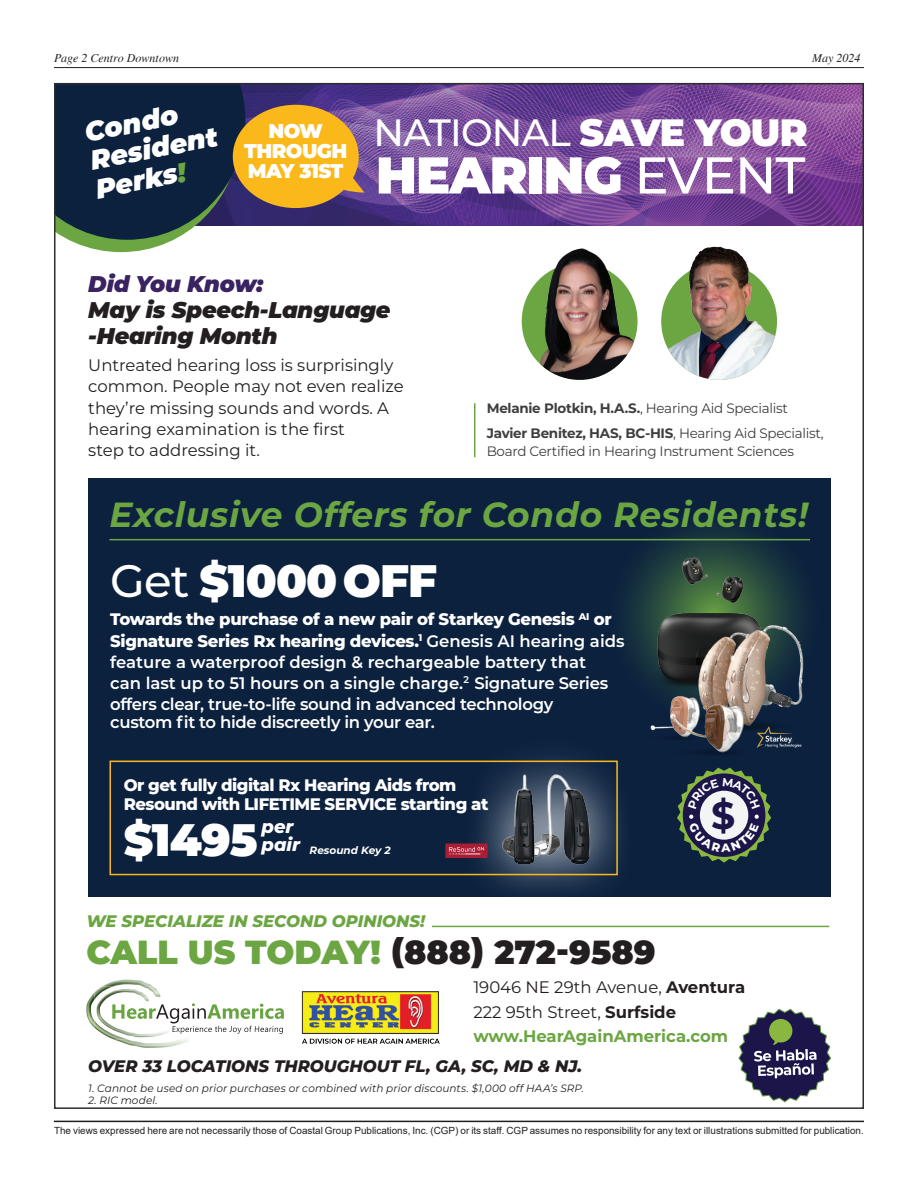
<style>
.page{position:relative;width:918px;height:1188px;background:#fff}
.page>*{position:absolute;margin:0;border:0;box-sizing:border-box;transform-origin:0 0}
.t1{font:900 51.6px "Montserrat";letter-spacing:-.02em;color:#fff}
.t2{font:900 45.45px "Montserrat";letter-spacing:-.02em;color:#fff}
.t3{font:700 38.25px "Montserrat";color:#1b154a}
.t4{font:500 38.1px "Montserrat";letter-spacing:-.02em;color:#fff}
.t5{font:italic 700 34.8px "Montserrat";letter-spacing:.02em;color:#6ba642}
.t6{font:900 33.3px "Montserrat";color:#231f20}
.t7{font:italic 900 27.3px/28.8px "Montserrat";color:#fff}
.t8{font:italic 900 22.8px/25.8px "Montserrat";letter-spacing:-.01em;color:#231f20}
.t9{font:900 19.95px/20px "Montserrat";letter-spacing:-.03em;color:#fff;text-align:center}
.t10{font:italic 800 18.15px "Montserrat";color:#fff}
.t11{font:600 16.65px/21.1px "Montserrat";letter-spacing:-.02em;color:#fff}
.t12{font:16.65px/21.1px "Montserrat";color:#231f20}
.t13{font:800 16.65px/19.6px "Montserrat";letter-spacing:-.03em;color:#fff}
.t14{font:italic 800 16.65px "Montserrat";color:#231f20}
.t15{font:italic 800 16.65px "Montserrat";color:#6ba642}
.t16{font:700 13.65px/25px "Montserrat";letter-spacing:-.02em;color:#3e3e3f}
.t17{font:13.65px "Montserrat";letter-spacing:-.02em;color:#3e3e3f}
.t18{font:italic 12px "Times";color:#231f20}
.t19{font:italic 10.65px "Montserrat";letter-spacing:.01em;color:#231f20}
.t20{font:italic 700 10.65px "Montserrat";color:#fff}
.t21{font:9.9px "Arial";color:#231f20}
.s1{color:#6ba642}
.s2{font-weight:900}
.s3{font-weight:500}
.s4{color:#392361}
.s5{font-weight:400}
.s6{font-weight:800}
.s7{font-weight:700}
.s8{font-weight:700;color:#6ba642}
</style>
<div class="page">
<hr style="left:54px;top:67px;width:810px;height:1px;background:#231f20">
<hr style="left:54px;top:1121px;width:810px;height:1px;background:#231f20">
<img style="left:522px;top:282px;width:116px;height:98px">
<img style="left:661px;top:282px;width:116px;height:98px">
<hr style="left:474px;top:403px;width:2px;height:54px;background:#6ba642">
<div style="left:88px;top:478px;width:743px;height:419px;background:#0b213e"></div>
<img style="left:245px;top:86px;width:616px;height:139px">
<svg style="left:461px;top:757px;width:160px;height:135px"></svg>
<img style="left:502px;top:775px;width:90px;height:90px">
<div style="left:109px;top:761px;width:509px;height:114px;border:2px solid #fbb81a"></div>
<svg style="left:605px;top:506px;width:217px;height:220px"></svg>
<img style="left:625px;top:549px;width:170px;height:143px">
<img style="left:690px;top:620px;width:120px;height:83px">
<img style="left:702px;top:696px;width:74px;height:7px">
<img style="left:745px;top:703px;width:55px;height:27px">
<img style="left:649px;top:695px;width:53px;height:36px">
<img style="left:669px;top:703px;width:76px;height:50px">
<hr style="left:432px;top:926px;width:397px;height:1px;background:#6ba642">
<img style="left:86px;top:980px;width:58px;height:35px">
<img style="left:136px;top:1046px;width:36px;height:2px">
<img style="left:87px;top:982px;width:101px;height:64px">
<img style="left:94px;top:987px;width:66px;height:53px">
<img style="left:114px;top:989px;width:23px;height:2px">
<img style="left:129px;top:1036px;width:30px;height:1px">
<img style="left:97px;top:991px;width:73px;height:45px">
<svg style="left:112px;top:1003px;width:172px;height:31px"></svg>
<img style="left:301px;top:991px;width:139px;height:53px">
<svg style="left:739px;top:1009px;width:92px;height:93px"></svg>
<img style="left:537px;top:248px;width:101px;height:60px">
<img style="left:676px;top:225px;width:103px;height:83px">
<img style="left:755px;top:713px;width:47px;height:35px">
<div style="left:445px;top:844px;width:43px;height:14px;background:#a91d35"></div>
<svg style="left:449px;top:847px;width:35px;height:7px"></svg>
<hr style="left:110px;top:539px;width:700px;height:1px;background:#6ba642">
<svg style="left:57px;top:86px;width:188px;height:166px;background:#24394e"></svg>
<div style="left:233px;top:105px;width:126px;height:103px;background:#fbb81a;border-radius:50%"></div>
<svg style="left:340px;top:166px;width:25px;height:27px"></svg>
<svg style="left:677px;top:768px;width:94px;height:95px"></svg>
<p class="t18" style="left:54px;top:52px;width:127px">Page 2 Centro Downtown</p>
<p class="t18" style="left:812px;top:52px;width:50px">May 2024</p>
<p class="t7" style="left:82px;top:117px;width:131px;rotate:-11deg">Condo<br>Resident<br>Perks<span class="s1">!</span></p>
<p class="t4" style="left:374px;top:106px;width:436px">NATIONAL <span class="s2">SAVE YOUR</span></p>
<p class="t9" style="left:244px;top:120px;width:105px">NOW<br>THROUGH<br>MAY 31ST</p>
<p class="t1" style="left:376px;top:136px;width:431px">HEARING <span class="s3">EVENT</span></p>
<p class="t8" style="left:88px;top:270px;width:304px"><span class="s4">Did You Know:<br></span>May is Speech-Language -Hearing Month</p>
<p class="t12" style="left:88px;top:354px;width:317px">Untreated hearing loss is surprisingly common. People may not even realize they’re missing sounds and words. A hearing examination is the first<br>step to addressing it.</p>
<p class="t16" style="left:487px;top:395px;width:339px">Melanie Plotkin, H.A.S.<span class="s5">, Hearing Aid Specialist<br></span>Javier Benitez, HAS, BC-HIS<span class="s5">, Hearing Aid Specialist,</span></p>
<p class="t17" style="left:487px;top:442px;width:309px">Board Certified in Hearing Instrument Sciences</p>
<p class="t5" style="left:110px;top:490px;width:700px">Exclusive Offers for Condo Residents!</p>
<p class="t2" style="left:110px;top:547px;width:328px"><span class="s3">Get</span> $1000 OFF</p>
<p class="t11" style="left:110px;top:608px;width:516px"><span class="s6">Towards the purchase of a new pair of Starkey Genesis</span> <sup>AI</sup> <span class="s6">or Signature Series Rx hearing devices.</span><sup>1</sup> Genesis AI hearing aids feature a waterproof design &amp; rechargeable battery that<br>can last up to 51 hours on a single charge.<sup>2</sup> Signature Series offers clear, true-to-life sound in advanced technology</p>
<p class="t11" style="left:110px;top:711px;width:326px">custom fit to hide discreetly in your ear.</p>
<p class="t13" style="left:124px;top:774px;width:366px">Or get fully digital Rx Hearing Aids from<br>Resound with LIFETIME SERVICE starting at</p>
<p class="t2" style="left:124px;top:805px;width:135px">$1495</p>
<p class="t10" style="left:262px;top:813px;width:33px">per</p>
<p class="t20" style="left:262px;top:842px;width:130px"><sup>pair</sup> Resound Key 2</p>
<p class="t15" style="left:86px;top:909px;width:340px">WE SPECIALIZE IN SECOND OPINIONS!</p>
<p class="t6" style="left:86px;top:927px;width:571px"><span class="s1">CALL US TODAY!</span> (888) 272-9589</p>
<p class="t3" style="left:711px;top:788px;width:26px">$</p>
<p class="t12" style="left:473px;top:975px;width:274px;line-height:24.3px">19046 NE 29th Avenue, <span class="s7">Aventura<br></span>222 95th Street, <span class="s7">Surfside </span><span class="s8">www.HearAgainAmerica.com</span></p>
<p class="t14" style="left:88px;top:1054px;width:495px">OVER 33 LOCATIONS THROUGHOUT FL, GA, SC, MD &amp; NJ.</p>
<p class="t19" style="left:88px;top:1081px;width:497px">1. Cannot be used on prior purchases or combined with prior discounts. $1,000 off HAA’s SRP.</p>
<p class="t19" style="left:88px;top:1093px;width:71px">2. RIC model.</p>
<p class="t21" style="left:54px;top:1124px;width:811px">The views expressed here are not necessarily those of Coastal Group Publications, Inc. (CGP) or its staff. CGP assumes no responsibility for any text or illustrations submitted for publication.</p>
</div>
